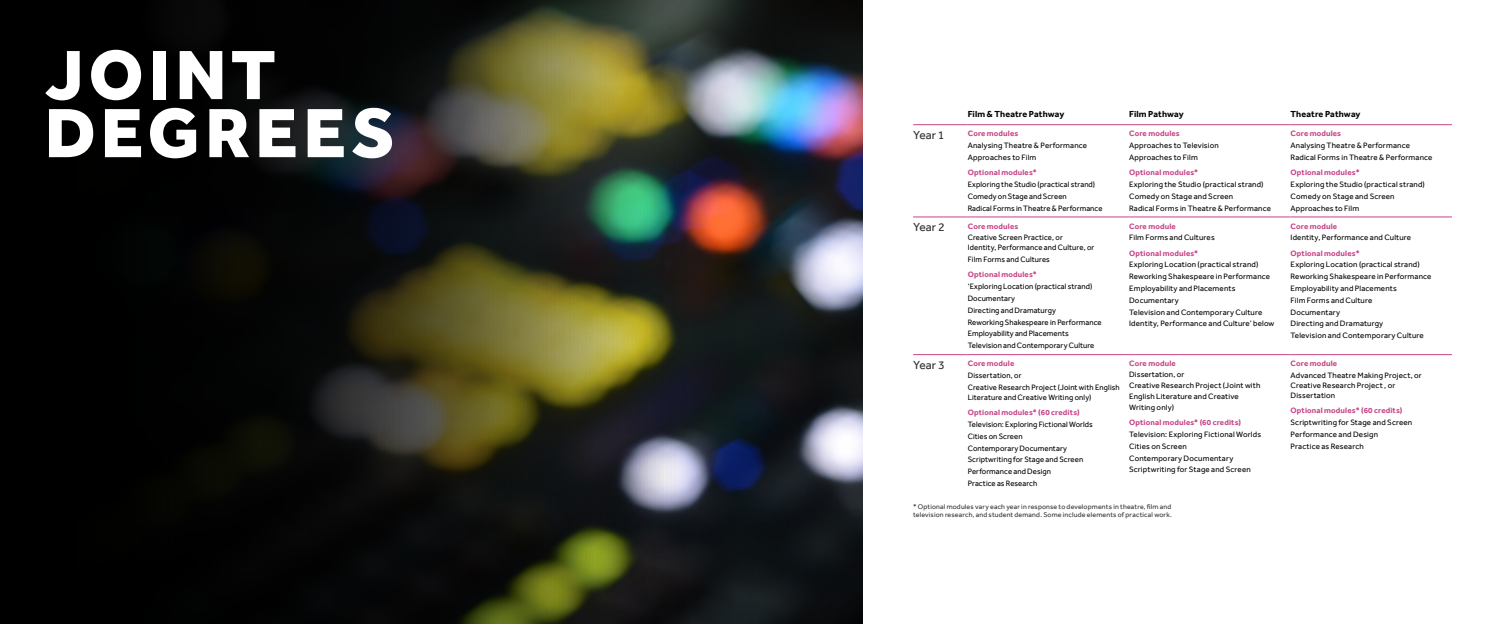
<style>
.page{position:relative;width:1503px;height:624px;background:#fff}
.page>*{position:absolute;margin:0;border:0;box-sizing:border-box;transform-origin:0 0}
.t1{font:800 72px/58px "Effra";letter-spacing:.07em;color:#fff}
.t2{font:12px "Effra";color:#303030}
.t3{font:700 9px "Effra";letter-spacing:.01em;color:#000}
.t4{font:8px/11.8px "Effra";letter-spacing:.015em;color:#000}
.t5{font:8px/11.8px "Effra";letter-spacing:.015em;color:#000;scale:.96 1}
.t6{font:7px/8px "Effra";letter-spacing:.025em;color:#303030}
.s1{font-weight:700;color:#c74486}
</style>
<div class="page">
<img style="left:0;top:0;width:862px;height:624px">
<hr style="left:913px;top:124px;width:54px;height:1px;background:#c74486">
<hr style="left:967px;top:124px;width:162px;height:1px;background:#c74486">
<hr style="left:1129px;top:124px;width:161px;height:1px;background:#c74486">
<hr style="left:1290px;top:124px;width:161px;height:1px;background:#c74486">
<hr style="left:913px;top:217px;width:54px;height:1px;background:#c74486">
<hr style="left:967px;top:217px;width:162px;height:1px;background:#c74486">
<hr style="left:1129px;top:217px;width:161px;height:1px;background:#c74486">
<hr style="left:1290px;top:217px;width:161px;height:1px;background:#c74486">
<hr style="left:913px;top:354px;width:54px;height:1px;background:#c74486">
<hr style="left:967px;top:354px;width:162px;height:1px;background:#c74486">
<hr style="left:1129px;top:354px;width:161px;height:1px;background:#c74486">
<hr style="left:1290px;top:354px;width:161px;height:1px;background:#c74486">
<h1 class="t1" style="left:45px;top:45px;width:351px">JOINT<br>DEGREES</h1>
<p class="t3" style="left:967px;top:109px;width:98px">Film &amp; Theatre Pathway</p>
<p class="t3" style="left:1129px;top:109px;width:56px">Film Pathway</p>
<p class="t3" style="left:1290px;top:109px;width:71px">Theatre Pathway</p>
<p class="t2" style="left:913px;top:128px;width:32px">Year 1</p>
<p class="t4" style="left:967px;top:128px;width:121px"><span class="s1">Core modules<br></span>Analysing Theatre &amp; Performance<br>Approaches to Film</p>
<p class="t4" style="left:967px;top:166px;width:136px"><span class="s1">Optional modules*<br></span>Exploring the Studio (practical strand)<br>Comedy on Stage and Screen<br>Radical Forms in Theatre &amp; Performance</p>
<p class="t2" style="left:913px;top:220px;width:33px">Year 2</p>
<p class="t5" style="left:967px;top:220px;width:101px"><span class="s1">Core modules<br></span>Creative Screen Practice, or</p>
<p class="t5" style="left:967px;top:242px;width:133px">Identity, Performance and Culture, or<br>Film Forms and Cultures</p>
<p class="t4" style="left:967px;top:269px;width:136px"><span class="s1">Optional modules*<br></span>‘Exploring Location (practical strand)<br>Documentary<br>Directing and Dramaturgy<br>Reworking Shakespeare in Performance<br>Employability and Placements<br>Television and Contemporary Culture</p>
<p class="t2" style="left:913px;top:358px;width:33px">Year 3</p>
<p class="t5" style="left:967px;top:357px;width:160px"><span class="s1">Core module<br></span>Dissertation, or<br>Creative Research Project (Joint with English</p>
<p class="t5" style="left:967px;top:389px;width:130px;line-height:15.1px">Literature and Creative Writing only)<br><span class="s1">Optional modules* (60 credits)</span></p>
<p class="t4" style="left:967px;top:418px;width:127px">Television: Exploring Fictional Worlds<br>Cities on Screen<br>Contemporary Documentary<br>Scriptwriting for Stage and Screen<br>Performance and Design<br>Practice as Research</p>
<p class="t4" style="left:1129px;top:128px;width:91px"><span class="s1">Core modules<br></span>Approaches to Television<br>Approaches to Film</p>
<p class="t4" style="left:1129px;top:166px;width:143px"><span class="s1">Optional modules*<br></span>Exploring the Studio (practical strand)<br>Comedy on Stage and Screen<br>Radical Forms in Theatre &amp; Performance</p>
<p class="t4" style="left:1129px;top:220px;width:87px"><span class="s1">Core module<br></span>Film Forms and Cultures</p>
<p class="t4" style="left:1129px;top:247px;width:147px"><span class="s1">Optional modules*<br></span>Exploring Location (practical strand)<br>Reworking Shakespeare in Performance<br>Employability and Placements<br>Documentary<br>Television and Contemporary Culture<br>Identity, Performance and Culture’ below</p>
<p class="t4" style="left:1129px;top:358px;width:133px;line-height:10.9px"><span class="s1">Core module<br></span>Dissertation, or<br>Creative Research Project (Joint with<br>English Literature and Creative<br>Writing only)</p>
<p class="t4" style="left:1129px;top:416px;width:133px"><span class="s1">Optional modules* (60 credits)<br></span>Television: Exploring Fictional Worlds<br>Cities on Screen<br>Contemporary Documentary<br>Scriptwriting for Stage and Screen</p>
<p class="t6" style="left:913px;top:502px;width:260px">* Optional modules vary each year in response to developments in theatre, film and television research, and student demand. Some include elements of practical work.</p>
<p class="t4" style="left:1290px;top:128px;width:143px"><span class="s1">Core modules<br></span>Analysing Theatre &amp; Performance<br>Radical Forms in Theatre &amp; Performance</p>
<p class="t4" style="left:1290px;top:166px;width:136px"><span class="s1">Optional modules*<br></span>Exploring the Studio (practical strand)<br>Comedy on Stage and Screen<br>Approaches to Film</p>
<p class="t4" style="left:1290px;top:220px;width:122px"><span class="s1">Core module<br></span>Identity, Performance and Culture</p>
<p class="t4" style="left:1290px;top:247px;width:142px"><span class="s1">Optional modules*<br></span>Exploring Location (practical strand)<br>Reworking Shakespeare in Performance<br>Employability and Placements<br>Film Forms and Culture<br>Documentary<br>Directing and Dramaturgy<br>Television and Contemporary Culture</p>
<p class="t4" style="left:1290px;top:357px;width:133px"><span class="s1">Core module<br></span>Advanced Theatre Making Project, or</p>
<p class="t4" style="left:1290px;top:380px;width:106px;line-height:10px">Creative Research Project , or<br>Dissertation</p>
<p class="t4" style="left:1290px;top:404px;width:123px"><span class="s1">Optional modules* (60 credits)<br></span>Scriptwriting for Stage and Screen<br>Performance and Design<br>Practice as Research</p>
</div>
